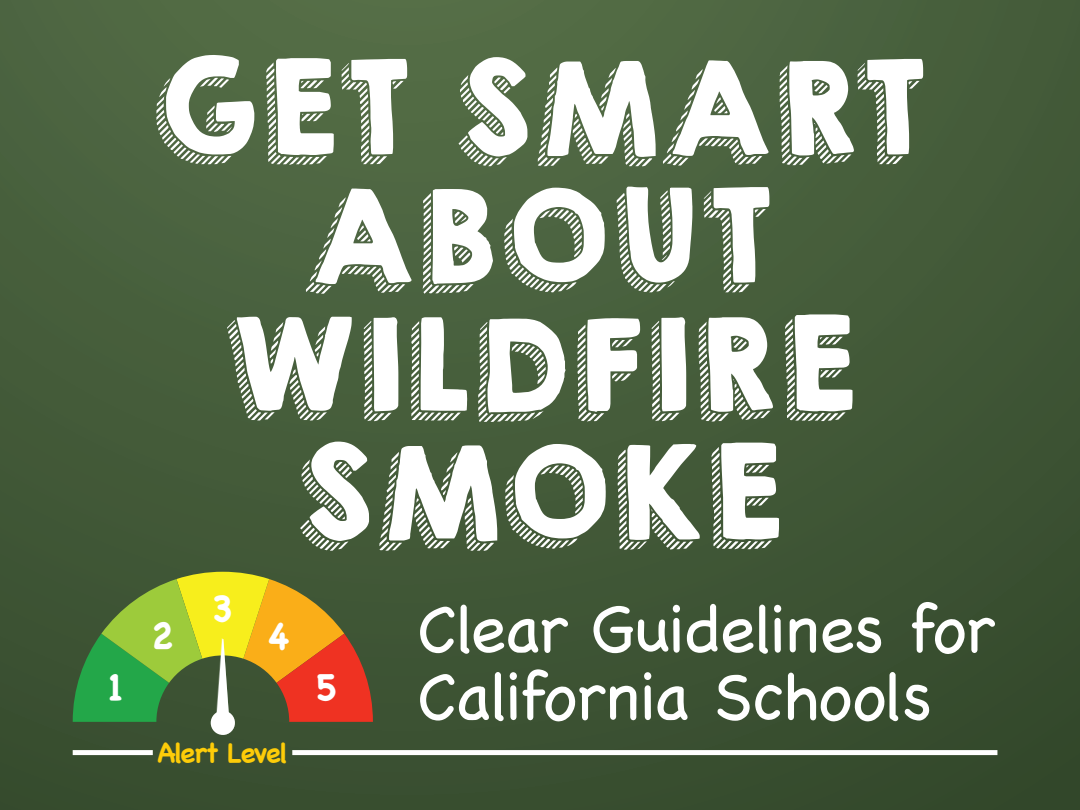
<style>
.page{position:relative;width:1080px;height:810px;background:#fff}
.page>*{position:absolute;margin:0;border:0;box-sizing:border-box;transform-origin:0 0}
.t1{font:115.88px/128.2px "KGHAPPY";letter-spacing:.03em;color:#fff;text-align:center}
.t2{font:67.38px/67.4px "Chalkboard";letter-spacing:-.02em;color:#fff}
.t3{font:700 37.62px "Chalkboard";color:#fff}
.t4{font:700 27.31px "Chalkboard";letter-spacing:-.05em;color:#fdcc09}
</style>
<div class="page">
<div style="left:0;top:0;width:1080px;height:810px;background:linear-gradient(to bottom,#506944,#364c2e)"></div>
<svg style="left:73px;top:572px;width:300px;height:163px;background:#878531"></svg>
<div style="left:292px;top:750px;width:705px;height:5px;background:#fff"></div>
<div style="left:73px;top:750px;width:80px;height:5px;background:#fff"></div>
<p class="t3" style="left:108px;top:665px;width:17px">1</p>
<h1 class="t1" style="left:152px;top:47px;width:776px">GET SMART<br>ABOUT<br>WILDFIRE<br>SMOKE</h1>
<p class="t3" style="left:151px;top:613px;width:25px">2</p>
<p class="t3" style="left:211px;top:586px;width:25px">3</p>
<p class="t3" style="left:267px;top:613px;width:25px">4</p>
<p class="t4" style="left:157px;top:736px;width:132px">Alert Level</p>
<p class="t3" style="left:314px;top:665px;width:25px">5</p>
<p class="t2" style="left:417px;top:595px;width:579px">Clear Guidelines for<br>California Schools</p>
</div>
